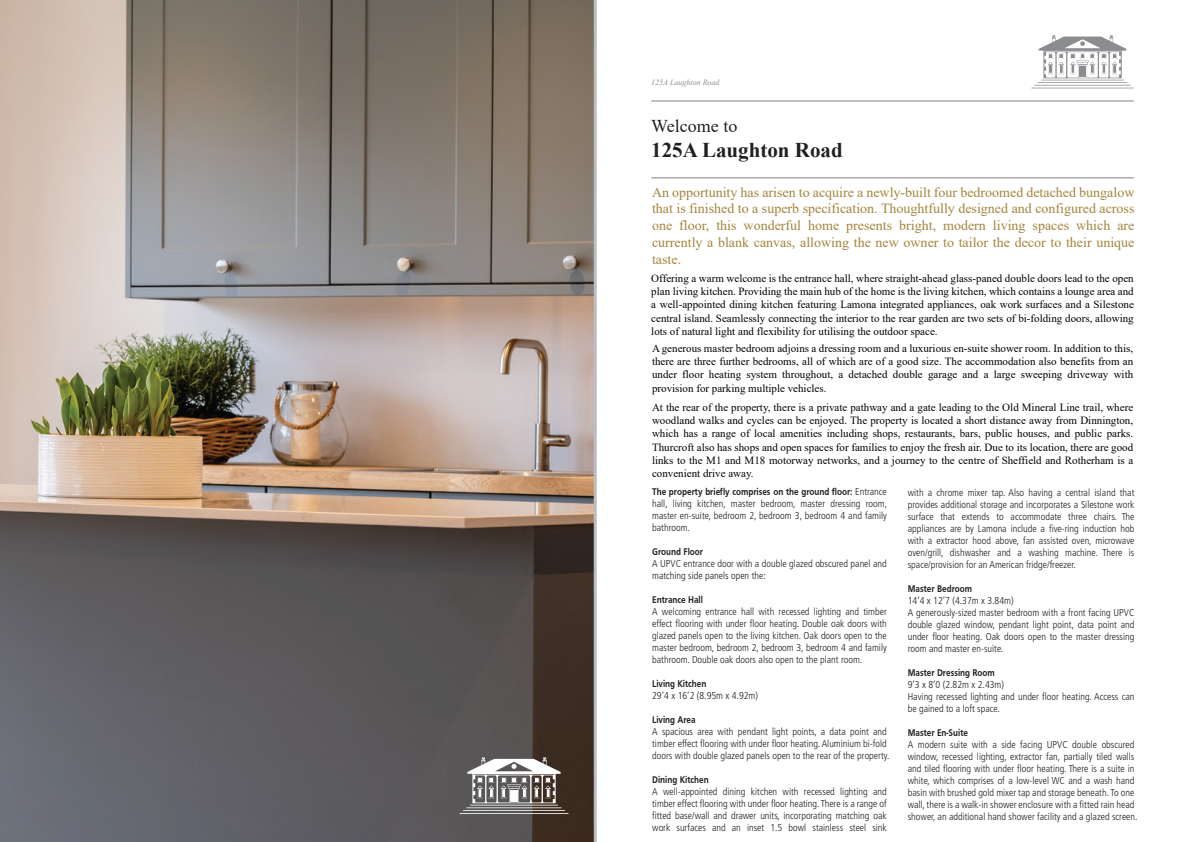
<style>
.page{position:relative;width:1191px;height:842px;background:#fff}
.page>*{position:absolute;margin:0;border:0;box-sizing:border-box;transform-origin:0 0}
.t1{font:700 21px "Times New Roman";color:#231f20}
.t2{font:18px "Times New Roman";color:#231f20}
.t3{font:14px/16.8px "Times New Roman";color:#a4843d;text-align:justify}
.t4{font:11px/13.2px "Times New Roman";color:#020202;text-align:justify}
.t5{font:300 condensed 10px/12px "Frutiger LT Std";color:#231f20}
.t6{font:700 10px "Frutiger Cnd";color:#231f20}
.t7{font:italic 8px "Times New Roman";color:#8a8c8f}
.s1{font-family:"Frutiger LT Std";font-weight:300;font-stretch:condensed}
</style>
<div class="page">
<img style="left:0;top:0;width:594px;height:842px">
<hr style="left:594px;top:0;width:3px;height:842px;background:#bbbdc0">
<svg style="left:459px;top:757px;width:109px;height:57px"></svg>
<hr style="left:651px;top:101px;width:482px;height:1px;background:#808285">
<hr style="left:651px;top:178px;width:482px;height:1px;background:#808285">
<svg style="left:1031px;top:35px;width:102px;height:53px"></svg>
<p class="t7" style="left:651px;top:77px;width:70px">125A Laughton Road</p>
<h2 class="t2" style="left:651px;top:113px;width:88px">Welcome to</h2>
<h1 class="t1" style="left:651px;top:135px;width:193px">125A Laughton Road</h1>
<p class="t3" style="left:652px;top:183px;width:484px">An opportunity has arisen to acquire a newly-built four bedroomed detached bungalow that is finished to a superb specification. Thoughtfully designed and configured across one floor, this wonderful home presents bright, modern living spaces which are currently a blank canvas, allowing the new owner to tailor the decor to their unique taste.</p>
<p class="t4" style="left:651px;top:271px;width:484px">Offering a warm welcome is the entrance hall, where straight-ahead glass-paned double doors lead to the open plan living kitchen. Providing the main hub of the home is the living kitchen, which contains a lounge area and a well-appointed dining kitchen featuring Lamona integrated appliances, oak work surfaces and a Silestone central island. Seamlessly connecting the interior to the rear garden are two sets of bi-folding doors, allowing lots of natural light and flexibility for utilising the outdoor space.</p>
<p class="t4" style="left:652px;top:341px;width:483px">A generous master bedroom adjoins a dressing room and a luxurious en-suite shower room. In addition to this, there are three further bedrooms, all of which are of a good size. The accommodation also benefits from an under floor heating system throughout, a detached double garage and a large sweeping driveway with provision for parking multiple vehicles.</p>
<p class="t4" style="left:652px;top:400px;width:483px">At the rear of the property, there is a private pathway and a gate leading to the Old Mineral Line trail, where woodland walks and cycles can be enjoyed. The property is located a short distance away from Dinnington, which has a range of local amenities including shops, restaurants, bars, public houses, and public parks.<br>Thurcroft also has shops and open spaces for families to enjoy the fresh air. Due to its location, there are good links to the M1 and M18 motorway networks, and a journey to the centre of Sheffield and Rotherham is a convenient drive away.</p>
<p class="t6" style="left:652px;top:486px;width:236px">The property briefly comprises on the ground floor: <span class="s1">Entrance</span></p>
<p class="t5" style="left:652px;top:498px;width:236px;text-align:justify">hall, living kitchen, master bedroom, master dressing room, master en-suite, bedroom 2, bedroom 3, bedroom 4 and family bathroom.</p>
<p class="t6" style="left:652px;top:546px;width:52px">Ground Floor</p>
<p class="t5" style="left:652px;top:558px;width:236px">A UPVC entrance door with a double glazed obscured panel and matching side panels open the:</p>
<p class="t6" style="left:652px;top:594px;width:52px">Entrance Hall</p>
<p class="t5" style="left:652px;top:606px;width:236px;text-align:justify">A welcoming entrance hall with recessed lighting and timber effect flooring with under floor heating. Double oak doors with glazed panels open to the living kitchen. Oak doors open to the master bedroom, bedroom 2, bedroom 3, bedroom 4 and family bathroom. Double oak doors also open to the plant room.</p>
<p class="t6" style="left:652px;top:678px;width:56px">Living Kitchen</p>
<p class="t5" style="left:652px;top:690px;width:107px">29’4 x 16’2 (8.95m x 4.92m)</p>
<p class="t6" style="left:652px;top:714px;width:45px">Living Area</p>
<p class="t5" style="left:652px;top:726px;width:239px">A spacious area with pendant light points, a data point and timber effect flooring with under floor heating. Aluminium bi-fold doors with double glazed panels open to the rear of the property.</p>
<p class="t6" style="left:652px;top:774px;width:58px">Dining Kitchen</p>
<p class="t5" style="left:652px;top:786px;width:236px;text-align:justify">A well-appointed dining kitchen with recessed lighting and timber effect flooring with under floor heating. There is a range of fitted base/wall and drawer units, incorporating matching oak work surfaces and an inset 1.5 bowl stainless steel sink</p>
<p class="t5" style="left:907px;top:486px;width:228px;text-align:justify">with a chrome mixer tap. Also having a central island that provides additional storage and incorporates a Silestone work surface that extends to accommodate three chairs. The appliances are by Lamona include a five-ring induction hob with a extractor hood above, fan assisted oven, microwave oven/grill, dishwasher and a washing machine. There is space/provision for an American fridge/freezer.</p>
<p class="t6" style="left:907px;top:582px;width:66px">Master Bedroom</p>
<p class="t5" style="left:907px;top:594px;width:228px">14’4 x 12’7 (4.37m x 3.84m)<br>A generously-sized master bedroom with a front facing UPVC double glazed window, pendant light point, data point and under floor heating. Oak doors open to the master dressing room and master en-suite.</p>
<p class="t6" style="left:907px;top:666px;width:89px">Master Dressing Room</p>
<p class="t5" style="left:907px;top:678px;width:228px">9’3 x 8’0 (2.82m x 2.43m)<br>Having recessed lighting and under floor heating. Access can be gained to a loft space.</p>
<p class="t6" style="left:907px;top:726px;width:62px">Master En-Suite</p>
<p class="t5" style="left:907px;top:738px;width:231px">A modern suite with a side facing UPVC double obscured window, recessed lighting, extractor fan, partially tiled walls and tiled flooring with under floor heating. There is a suite in white, which comprises of a low-level WC and a wash hand basin with brushed gold mixer tap and storage beneath. To one wall, there is a walk-in shower enclosure with a fitted rain head shower, an additional hand shower facility and a glazed screen.</p>
</div>
